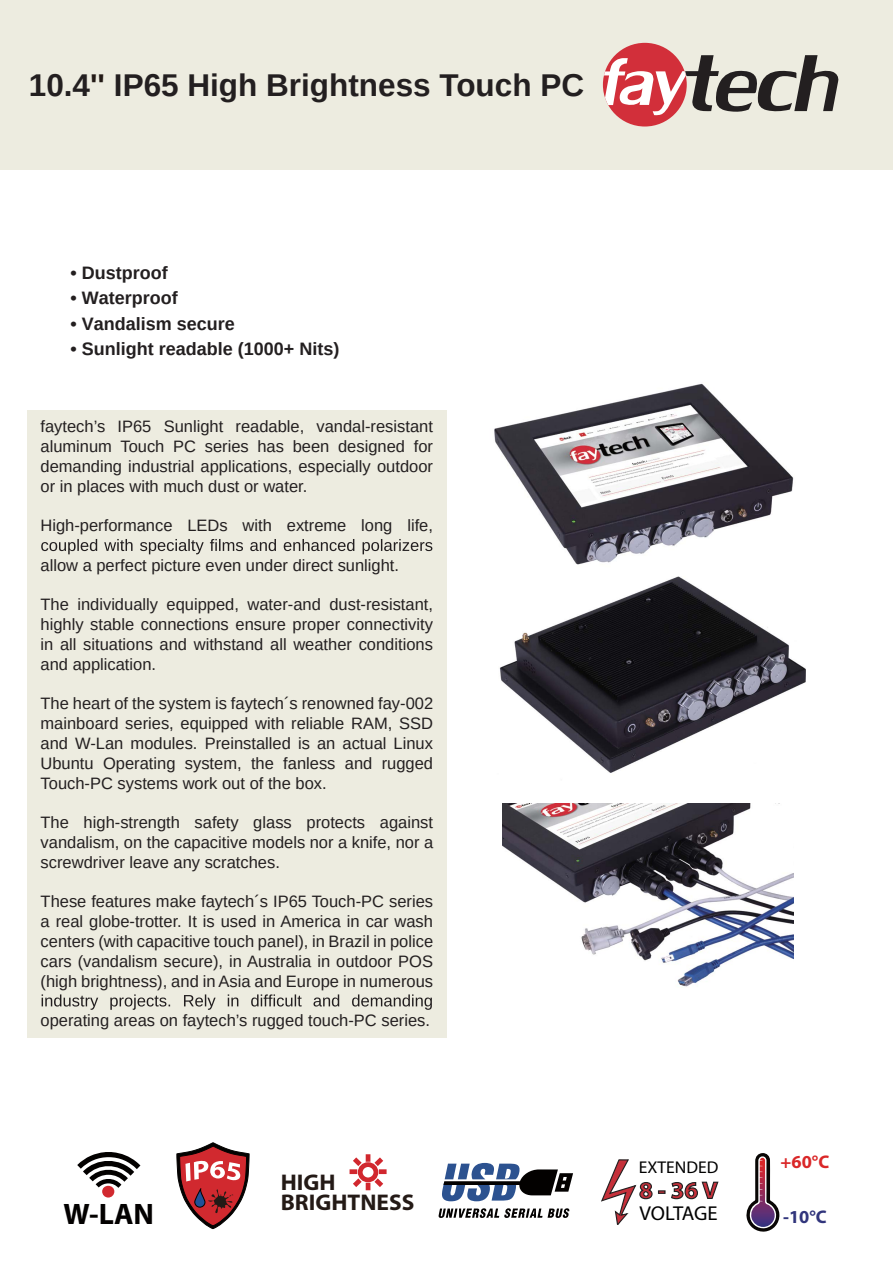
<style>
.page{position:relative;width:893px;height:1263px;background:#fff}
.page>*{position:absolute;margin:0;border:0;box-sizing:border-box;transform-origin:0 0}
.t1{font:700 31.5px "Arimo";color:#231f20}
.t2{font:700 29.7px "Myriad Pro";color:#030100}
.t3{font:700 22.8px/20.9px "Myriad Pro";color:#241a16}
.t4{font:20.1px "Myriad Pro";letter-spacing:-.01em;color:#010100}
.t5{font:700 18.3px "Myriad Pro";color:#da2728}
.t6{font:700 18.3px "Myriad Pro";color:#31357c}
.t7{font:700 18px "Arimo";color:#231f20}
.t8{font:17.1px "Myriad Pro";color:#010100}
.t9{font:16.5px/19.8px "Arimo";color:#231f20;text-align:justify}
.s1{color:#231a16}
</style>
<div class="page">
<img style="left:499px;top:576px;width:307px;height:197px">
<div style="left:0;top:0;width:893px;height:169px;background:#edece0"></div>
<div style="left:603px;top:43px;width:84px;height:84px;background:#d22f3a;border-radius:50%"></div>
<svg style="left:604px;top:55px;width:235px;height:60px"></svg>
<div style="left:27px;top:410px;width:419px;height:627px;background:#edece0"></div>
<svg style="left:41px;top:539px;width:391px;height:15px"></svg>
<svg style="left:42px;top:994px;width:390px;height:16px"></svg>
<img style="left:494px;top:383px;width:300px;height:182px">
<img style="left:502px;top:803px;width:291px;height:185px">
<svg style="left:77px;top:1152px;width:63px;height:36px"></svg>
<div style="left:102px;top:1186px;width:12px;height:11px;background:#d1292f;border-radius:50%"></div>
<svg style="left:746px;top:1153px;width:34px;height:79px"></svg>
<svg style="left:438px;top:1208px;width:132px;height:10px"></svg>
<svg style="left:442px;top:1163px;width:131px;height:38px"></svg>
<svg style="left:177px;top:1142px;width:72px;height:87px"></svg>
<svg style="left:349px;top:1154px;width:38px;height:37px"></svg>
<svg style="left:601px;top:1159px;width:118px;height:66px"></svg>
<h1 class="t1" style="left:29px;top:64px;width:557px">10.4<span class="s1">''</span> IP65 High Brightness Touch PC</h1>
<p class="t7" style="left:70px;top:260px;width:99px">• Dustproof</p>
<p class="t7" style="left:70px;top:285px;width:109px">• Waterproof</p>
<p class="t7" style="left:70px;top:311px;width:166px">• Vandalism secure</p>
<p class="t7" style="left:70px;top:336px;width:270px">• Sunlight readable (1000+ Nits)</p>
<p class="t9" style="left:41px;top:417px;width:394px">faytech’s IP65 Sunlight readable, vandal-resistant aluminum Touch PC series has been designed for demanding industrial applications, especially outdoor or in places with much dust or water.</p>
<p class="t9" style="left:41px;top:516px;width:394px">High-performance LEDs with extreme long life,</p>
<p class="t9" style="left:41px;top:555px;width:360px">allow a perfect picture even under direct sunlight.</p>
<p class="t9" style="left:41px;top:595px;width:394px">The individually equipped, water-and dust-resistant, highly stable connections ensure proper connectivity in all situations and withstand all weather conditions and application.</p>
<p class="t9" style="left:41px;top:694px;width:394px">The heart of the system is faytech´s renowned fay-002 mainboard series, equipped with reliable RAM, SSD and W-Lan modules. Preinstalled is an actual Linux Ubuntu Operating system, the fanless and rugged Touch-PC systems work out of the box.</p>
<p class="t9" style="left:41px;top:813px;width:394px">The high-strength safety glass protects against vandalism, on the capacitive models nor a knife, nor a screwdriver leave any scratches.</p>
<p class="t9" style="left:41px;top:892px;width:394px">These features make faytech´s IP65 Touch-PC series a real globe-trotter. It is used in America in car wash centers (with capacitive touch panel), in Brazil in police cars (vandalism secure), in Australia in outdoor POS (high brightness), and in Asia and Europe in numerous</p>
<p class="t9" style="left:41px;top:1011px;width:391px">operating areas on faytech’s rugged touch-PC series.</p>
<h2 class="t2" style="left:64px;top:1197px;width:92px">W-LAN</h2>
<h3 class="t3" style="left:281px;top:1172px;width:135px">HIGH<br>BRIGHTNESS</h3>
<p class="t8" style="left:639px;top:1157px;width:81px">EXTENDED</p>
<p class="t4" style="left:639px;top:1201px;width:80px">VOLTAGE</p>
<p class="t5" style="left:781px;top:1152px;width:50px">+60°C</p>
<p class="t6" style="left:783px;top:1206px;width:45px">-10°C</p>
</div>
